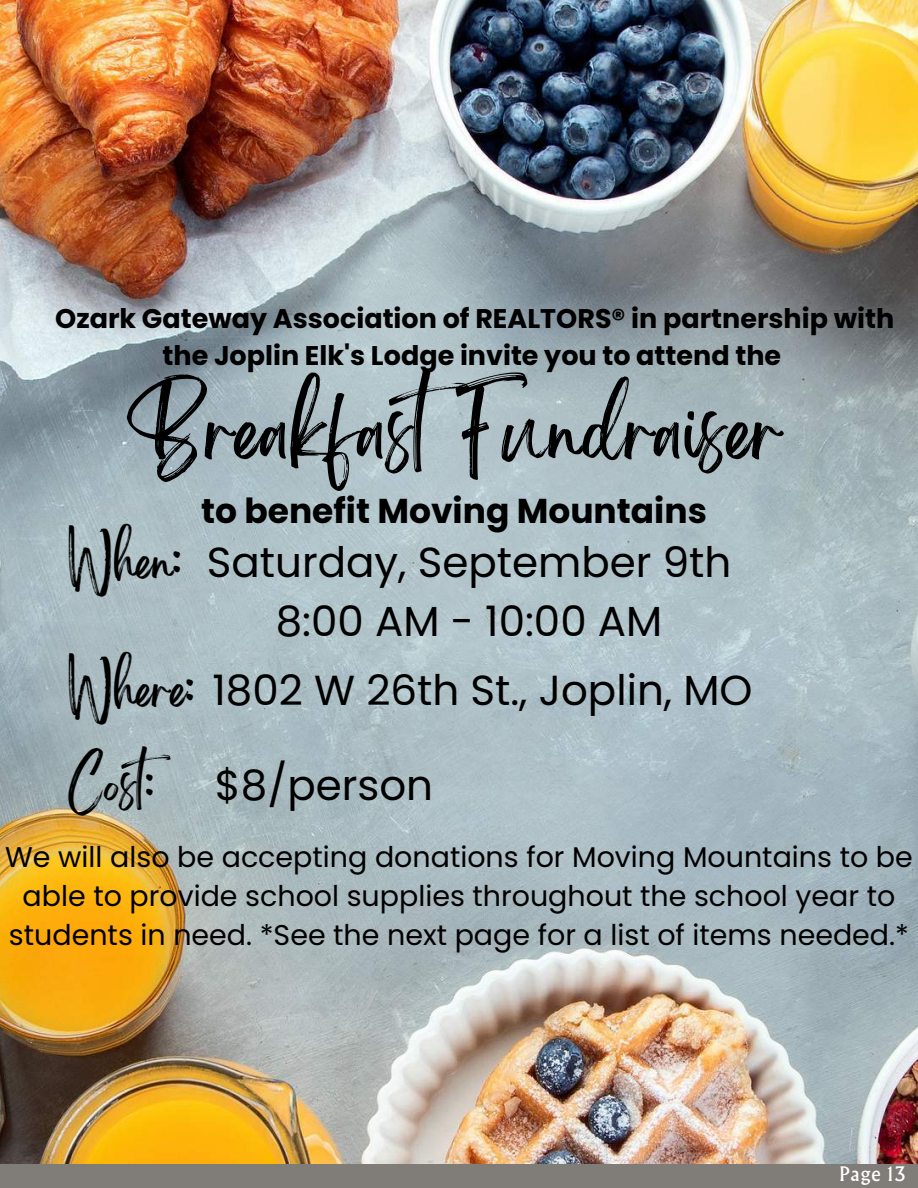
<style>
.page{position:relative;width:918px;height:1188px;background:#fff}
.page>*{position:absolute;margin:0;border:0;box-sizing:border-box;transform-origin:0 0}
.t1{font:68.1px "Brightwall";color:#000}
.t2{font:42px/58.5px "Poppins";color:#000}
.t3{font:42px "Brightwall";color:#000}
.t4{font:700 34.5px "Poppins";color:#000}
.t5{font:28.5px/39.3px "Poppins";color:#000;text-align:center}
.t6{font:700 27px/37.2px "Poppins";color:#000;text-align:center}
.t7{font:18px "Albertus Nova";letter-spacing:.05em;color:#fff}
.s1{font-family:"Brightwall"}
</style>
<div class="page">
<img style="left:0;top:0;width:918px;height:1164px">
<div style="left:0;top:1164px;width:918px;height:24px;background:#807d78"></div>
<p class="t6" style="left:55px;top:300px;width:841px">Ozark Gateway Association of REALTORS® in partnership with the Joplin Elk's Lodge invite you to attend the</p>
<h1 class="t1" style="left:126px;top:407px;width:657px">BreakfastFundraiser</h1>
<p class="t4" style="left:201px;top:487px;width:507px">to benefit Moving Mountains</p>
<h2 class="t2" style="left:276px;top:533px;width:457px;text-indent:-208px"><span class="s1">When:</span> Saturday, September 9th<br>8:00 AM - 10:00 AM</h2>
<h2 class="t2" style="left:68px;top:661px;width:686px"><span class="s1">Where:</span> 1802 W 26th St., Joplin, MO</h2>
<h2 class="t3" style="left:68px;top:770px;width:119px">Cost:</h2>
<h2 class="t2" style="left:215px;top:756px;width:220px">$8/person</h2>
<p class="t5" style="left:5px;top:837px;width:909px">We will also be accepting donations for Moving Mountains to be able to provide school supplies throughout the school year to students in need. *See the next page for a list of items needed.*</p>
<p class="t7" style="left:840px;top:1161px;width:67px">Page 13</p>
</div>
